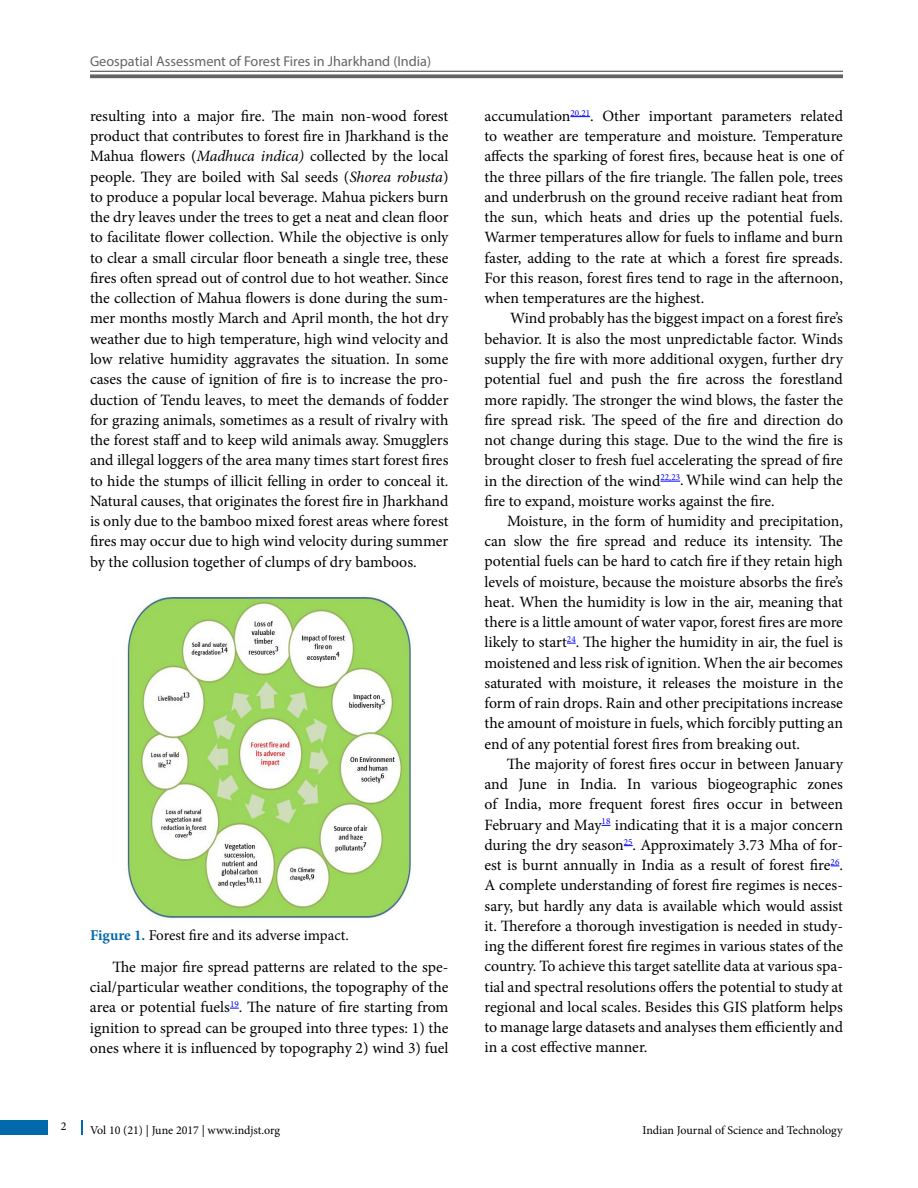
<style>
.page{position:relative;width:918px;height:1188px;background:#fff}
.page>*{position:absolute;margin:0;border:0;box-sizing:border-box;transform-origin:0 0}
.t1{font:15.75px/20.2px "Minion Pro";letter-spacing:-.005em;color:#000;text-align:justify}
.t2{font:15px "Minion Pro";letter-spacing:-.005em;color:#000}
.t3{font:14.25px "Myriad Pro";color:#636466}
.t4{font:12px "Minion Pro";color:#000}
.s1{font-style:italic}
.s2{font-weight:700;color:#0069aa}
</style>
<div class="page">
<div style="left:0;top:1120px;width:47px;height:15px;background:#0069aa"></div>
<svg style="left:81px;top:1120px;width:1px;height:15px"></svg>
<hr style="left:90px;top:71px;width:753px;height:1px;background:#636466">
<svg style="left:90px;top:74px;width:753px;height:4px;background:#737476"></svg>
<img style="left:126px;top:597px;width:285px;height:323px">
<svg style="left:570px;top:116px;width:20px;height:1px"></svg>
<svg style="left:660px;top:481px;width:20px;height:1px"></svg>
<p class="t3" style="left:90px;top:53px;width:343px">Geospatial Assessment of Forest Fires in Jharkhand (India)</p>
<p class="t1" style="left:90px;top:106px;width:360px">resulting into a major fire. The main non-wood forest product that contributes to forest fire in Jharkhand is the Mahua flowers (<span class="s1">Madhuca indica)</span> collected by the local people. They are boiled with Sal seeds (<span class="s1">Shorea robusta</span>) to produce a popular local beverage. Mahua pickers burn the dry leaves under the trees to get a neat and clean floor to facilitate flower collection. While the objective is only to clear a small circular floor beneath a single tree, these fires often spread out of control due to hot weather. Since the collection of Mahua flowers is done during the sum&shy;mer months mostly March and April month, the hot dry weather due to high temperature, high wind velocity and low relative humidity aggravates the situation. In some cases the cause of ignition of fire is to increase the pro&shy;duction of Tendu leaves, to meet the demands of fodder for grazing animals, sometimes as a result of rivalry with the forest staff and to keep wild animals away. Smugglers and illegal loggers of the area many times start forest fires to hide the stumps of illicit felling in order to conceal it.<br>Natural causes, that originates the forest fire in Jharkhand is only due to the bamboo mixed forest areas where forest fires may occur due to high wind velocity during summer by the collusion together of clumps of dry bamboos.</p>
<p class="t2" style="left:90px;top:925px;width:260px"><span class="s2">Figure 1.</span> Forest fire and its adverse impact.</p>
<p class="t1" style="left:90px;top:957px;width:360px;text-indent:23px">The major fire spread patterns are related to the spe&shy;cial/particular weather conditions, the topography of the area or potential fuels<sup>19</sup>. The nature of fire starting from ignition to spread can be grouped into three types: 1) the ones where it is influenced by topography 2) wind 3) fuel</p>
<p class="t1" style="left:484px;top:106px;width:360px">accumulation<sup>20,21</sup>. Other important parameters related to weather are temperature and moisture. Temperature affects the sparking of forest fires, because heat is one of the three pillars of the fire triangle. The fallen pole, trees and underbrush on the ground receive radiant heat from the sun, which heats and dries up the potential fuels.<br>Warmer temperatures allow for fuels to inflame and burn faster, adding to the rate at which a forest fire spreads.<br>For this reason, forest fires tend to rage in the afternoon, when temperatures are the highest.</p>
<p class="t1" style="left:485px;top:308px;width:360px;text-indent:26px">Wind probably has the biggest impact on a forest fire’s behavior. It is also the most unpredictable factor. Winds supply the fire with more additional oxygen, further dry potential fuel and push the fire across the forestland more rapidly. The stronger the wind blows, the faster the fire spread risk. The speed of the fire and direction do not change during this stage. Due to the wind the fire is brought closer to fresh fuel accelerating the spread of fire in the direction of the wind<sup>22,23</sup>. While wind can help the fire to expand, moisture works against the fire.</p>
<p class="t1" style="left:484px;top:511px;width:360px;text-indent:23px">Moisture, in the form of humidity and precipitation, can slow the fire spread and reduce its intensity. The potential fuels can be hard to catch fire if they retain high levels of moisture, because the moisture absorbs the fire’s heat. When the humidity is low in the air, meaning that there is a little amount of water vapor, forest fires are more likely to start<sup>24</sup>. The higher the humidity in air, the fuel is moistened and less risk of ignition. When the air becomes saturated with moisture, it releases the moisture in the form of rain drops. Rain and other precipitations increase the amount of moisture in fuels, which forcibly putting an end of any potential forest fires from breaking out.</p>
<p class="t1" style="left:484px;top:754px;width:360px;text-indent:23px">The majority of forest fires occur in between January and June in India. In various biogeographic zones of India, more frequent forest fires occur in between February and May<sup>18</sup> indicating that it is a major concern during the dry season<sup>25</sup>. Approximately 3.73 Mha of for&shy;est is burnt annually in India as a result of forest fire<sup>26</sup>.<br>A complete understanding of forest fire regimes is neces&shy;sary, but hardly any data is available which would assist it. Therefore a thorough investigation is needed in study&shy;ing the different forest fire regimes in various states of the country. To achieve this target satellite data at various spa&shy;tial and spectral resolutions offers the potential to study at regional and local scales. Besides this GIS platform helps to manage large datasets and analyses them efficiently and in a cost effective manner.</p>
<p class="t4" style="left:61px;top:1118px;width:7px">2</p>
<p class="t4" style="left:90px;top:1123px;width:192px">Vol 10 (21) | June 2017 | www.indjst.org</p>
<p class="t4" style="left:642px;top:1123px;width:202px">Indian Journal of Science and Technology</p>
</div>
